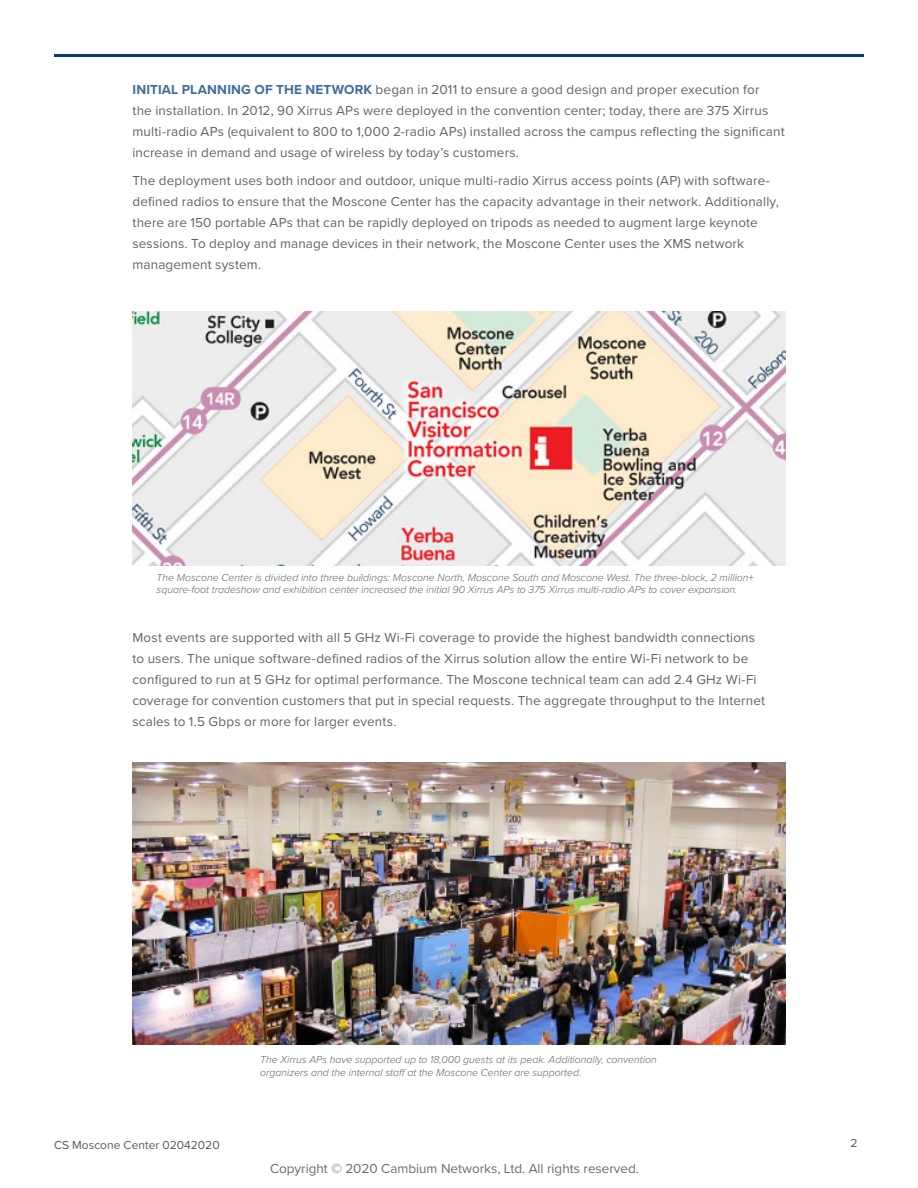
<style>
.page{position:relative;width:918px;height:1188px;background:#fff}
.page>*{position:absolute;margin:0;border:0;box-sizing:border-box;transform-origin:0 0}
.Body_Copy{font:13.5px/21px "Proxima Nova";letter-spacing:.01em;color:#636366}
.t1{font:13.5px "Proxima Nova";color:#6b6b6e}
.t2{font:12px "Proxima Nova";color:#58595b}
.t3{font:italic 300 10.5px/12.6px "Proxima Nova";color:#636366}
.s1{font-weight:700;color:#406d9b}
</style>
<div class="page">
<hr style="left:54px;top:54px;width:810px;height:3px;background:#003d79">
<img style="left:132px;top:762px;width:654px;height:283px">
<img style="left:132px;top:311px;width:654px;height:254px">
<p class="Body_Copy" style="left:132px;top:78px;width:654px"><span class="s1">INITIAL PLANNING OF THE NETWORK</span> began in 2011 to ensure a good design and proper execution for<br>the installation. In 2012, 90 Xirrus APs were deployed in the convention center; today, there are 375 Xirrus multi-radio APs (equivalent to 800 to 1,000 2-radio APs) installed across the campus reflecting the significant increase in demand and usage of wireless by today’s customers.</p>
<p class="Body_Copy" style="left:132px;top:169px;width:648px">The deployment uses both indoor and outdoor, unique multi-radio Xirrus access points (AP) with software&shy;defined radios to ensure that the Moscone Center has the capacity advantage in their network. Additionally, there are 150 portable APs that can be rapidly deployed on tripods as needed to augment large keynote sessions. To deploy and manage devices in their network, the Moscone Center uses the XMS network management system.</p>
<p class="t3" style="left:157px;top:570px;width:599px">The Moscone Center is divided into three buildings: Moscone North, Moscone South and Moscone West. The three-block, 2 million+ square-foot tradeshow and exhibition center increased the initial 90 Xirrus APs to 375 Xirrus multi-radio APs to cover expansion.</p>
<p class="Body_Copy" style="left:132px;top:626px;width:634px">Most events are supported with all 5 GHz Wi-Fi coverage to provide the highest bandwidth connections to users. The unique software-defined radios of the Xirrus solution allow the entire Wi-Fi network to be configured to run at 5 GHz for optimal performance. The Moscone technical team can add 2.4 GHz Wi-Fi coverage for convention customers that put in special requests. The aggregate throughput to the Internet scales to 1.5 Gbps or more for larger events.</p>
<p class="t3" style="left:260px;top:1053px;width:398px">The Xirrus APs have supported up to 18,000 guests at its peak. Additionally, convention organizers and the internal staff at the Moscone Center are supported.</p>
<p class="t2" style="left:54px;top:1136px;width:167px">CS Moscone Center 02042020</p>
<p class="t2" style="left:850px;top:1134px;width:9px">2</p>
<p class="t1" style="left:270px;top:1159px;width:371px">Copyright © 2020 Cambium Networks, Ltd. All rights reserved.</p>
</div>
